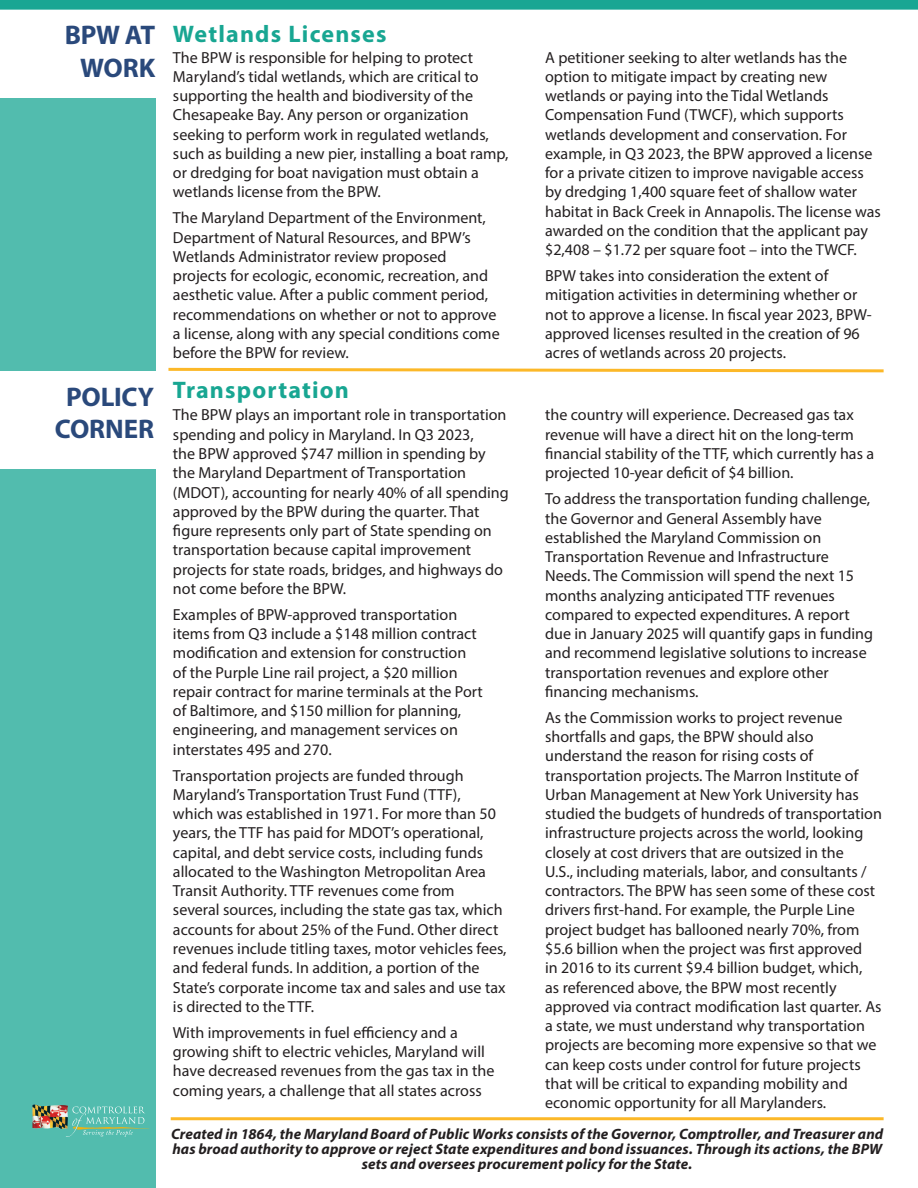
<style>
.page{position:relative;width:918px;height:1188px;background:#fff}
.page>*{position:absolute;margin:0;border:0;box-sizing:border-box;transform-origin:0 0}
.t1{font:700 27px/32.4px "Myriad Pro";letter-spacing:-.005em;color:#2a497b;text-align:center}
.t2{font:700 24px "Myriad Pro";letter-spacing:.05em;color:#18a692}
.Body_10_7{font:16.05px/19.2px "Myriad Pro";color:#231f20}
.t3{font:italic 700 15px/15px "Myriad Pro";letter-spacing:.005em;color:#231f20;text-align:center}
</style>
<div class="page">
<div style="left:0;top:2px;width:156px;height:1186px;background:#52bcae"></div>
<img style="left:32px;top:1104px;width:36px;height:25px">
<svg style="left:66px;top:1107px;width:84px;height:30px"></svg>
<div style="left:0;top:2px;width:156px;height:96px;background:#fff"></div>
<div style="left:0;top:0;width:918px;height:10px;background:#19a693"></div>
<div style="left:0;top:371px;width:158px;height:97px;background:#fff"></div>
<svg style="left:168px;top:367px;width:716px;height:6px"></svg>
<hr style="left:171px;top:1117px;width:713px;height:3px;background:#fcb828">
<h1 class="t1" style="left:65px;top:18px;width:92px">BPW AT<br>WORK</h1>
<h2 class="t2" style="left:173px;top:18px;width:215px">Wetlands Licenses</h2>
<p class="Body_10_7" style="left:173px;top:47px;width:337px">The BPW is responsible for helping to protect Maryland’s tidal wetlands, which are critical to supporting the health and biodiversity of the Chesapeake Bay. Any person or organization seeking to perform work in regulated wetlands, such as building a new pier, installing a boat ramp, or dredging for boat navigation must obtain a wetlands license from the BPW.</p>
<p class="Body_10_7" style="left:173px;top:208px;width:328px">The Maryland Department of the Environment, Department of Natural Resources, and BPW’s Wetlands Administrator review proposed projects for ecologic, economic, recreation, and aesthetic value. After a public comment period, recommendations on whether or not to approve a license, along with any special conditions come before the BPW for review.</p>
<p class="Body_10_7" style="left:545px;top:47px;width:337px">A petitioner seeking to alter wetlands has the option to mitigate impact by creating new wetlands or paying into the Tidal Wetlands Compensation Fund (TWCF), which supports wetlands development and conservation. For example, in Q3 2023, the BPW approved a license for a private citizen to improve navigable access by dredging 1,400 square feet of shallow water habitat in Back Creek in Annapolis. The license was awarded on the condition that the applicant pay $2,408 – $1.72 per square foot – into the TWCF.</p>
<p class="Body_10_7" style="left:545px;top:266px;width:328px">BPW takes into consideration the extent of mitigation activities in determining whether or not to approve a license. In fiscal year 2023, BPW&shy;approved licenses resulted in the creation of 96 acres of wetlands across 20 projects.</p>
<h1 class="t1" style="left:55px;top:380px;width:101px">POLICY<br>CORNER</h1>
<h2 class="t2" style="left:173px;top:374px;width:177px">Transportation</h2>
<p class="Body_10_7" style="left:545px;top:405px;width:331px">the country will experience. Decreased gas tax revenue will have a direct hit on the long-term financial stability of the TTF, which currently has a projected 10-year deficit of $4 billion.</p>
<p class="Body_10_7" style="left:545px;top:489px;width:330px">To address the transportation funding challenge, the Governor and General Assembly have established the Maryland Commission on Transportation Revenue and Infrastructure Needs. The Commission will spend the next 15 months analyzing anticipated TTF revenues compared to expected expenditures. A report due in January 2025 will quantify gaps in funding and recommend legislative solutions to increase transportation revenues and explore other financing mechanisms.</p>
<p class="Body_10_7" style="left:545px;top:708px;width:338px">As the Commission works to project revenue shortfalls and gaps, the BPW should also understand the reason for rising costs of transportation projects. The Marron Institute of Urban Management at New York University has studied the budgets of hundreds of transportation infrastructure projects across the world, looking closely at cost drivers that are outsized in the<br>U.S., including materials, labor, and consultants / contractors. The BPW has seen some of these cost drivers first-hand. For example, the Purple Line project budget has ballooned nearly 70%, from $5.6 billion when the project was first approved<br>in 2016 to its current $9.4 billion budget, which,<br>as referenced above, the BPW most recently approved via contract modification last quarter. As a state, we must understand why transportation projects are becoming more expensive so that we can keep costs under control for future projects that will be critical to expanding mobility and economic opportunity for all Marylanders.</p>
<p class="t3" style="left:171px;top:1126px;width:714px">Created in 1864, the Maryland Board of Public Works consists of the Governor, Comptroller, and Treasurer and has broad authority to approve or reject State expenditures and bond issuances. Through its actions, the BPW sets and oversees procurement policy for the State.</p>
<p class="Body_10_7" style="left:173px;top:405px;width:337px">The BPW plays an important role in transportation spending and policy in Maryland. In Q3 2023,<br>the BPW approved $747 million in spending by the Maryland Department of Transportation (MDOT), accounting for nearly 40% of all spending approved by the BPW during the quarter. That figure represents only part of State spending on transportation because capital improvement projects for state roads, bridges, and highways do not come before the BPW.</p>
<p class="Body_10_7" style="left:173px;top:605px;width:311px">Examples of BPW-approved transportation items from Q3 include a $148 million contract modification and extension for construction of the Purple Line rail project, a $20 million repair contract for marine terminals at the Port of Baltimore, and $150 million for planning, engineering, and management services on interstates 495 and 270.</p>
<p class="Body_10_7" style="left:173px;top:765px;width:335px">Transportation projects are funded through Maryland’s Transportation Trust Fund (TTF),<br>which was established in 1971. For more than 50 years, the TTF has paid for MDOT’s operational, capital, and debt service costs, including funds allocated to the Washington Metropolitan Area Transit Authority. TTF revenues come from<br>several sources, including the state gas tax, which accounts for about 25% of the Fund. Other direct revenues include titling taxes, motor vehicles fees, and federal funds. In addition, a portion of the State’s corporate income tax and sales and use tax is directed to the TTF.</p>
<p class="Body_10_7" style="left:173px;top:1023px;width:323px">With improvements in fuel efficiency and a growing shift to electric vehicles, Maryland will have decreased revenues from the gas tax in the coming years, a challenge that all states across</p>
</div>
